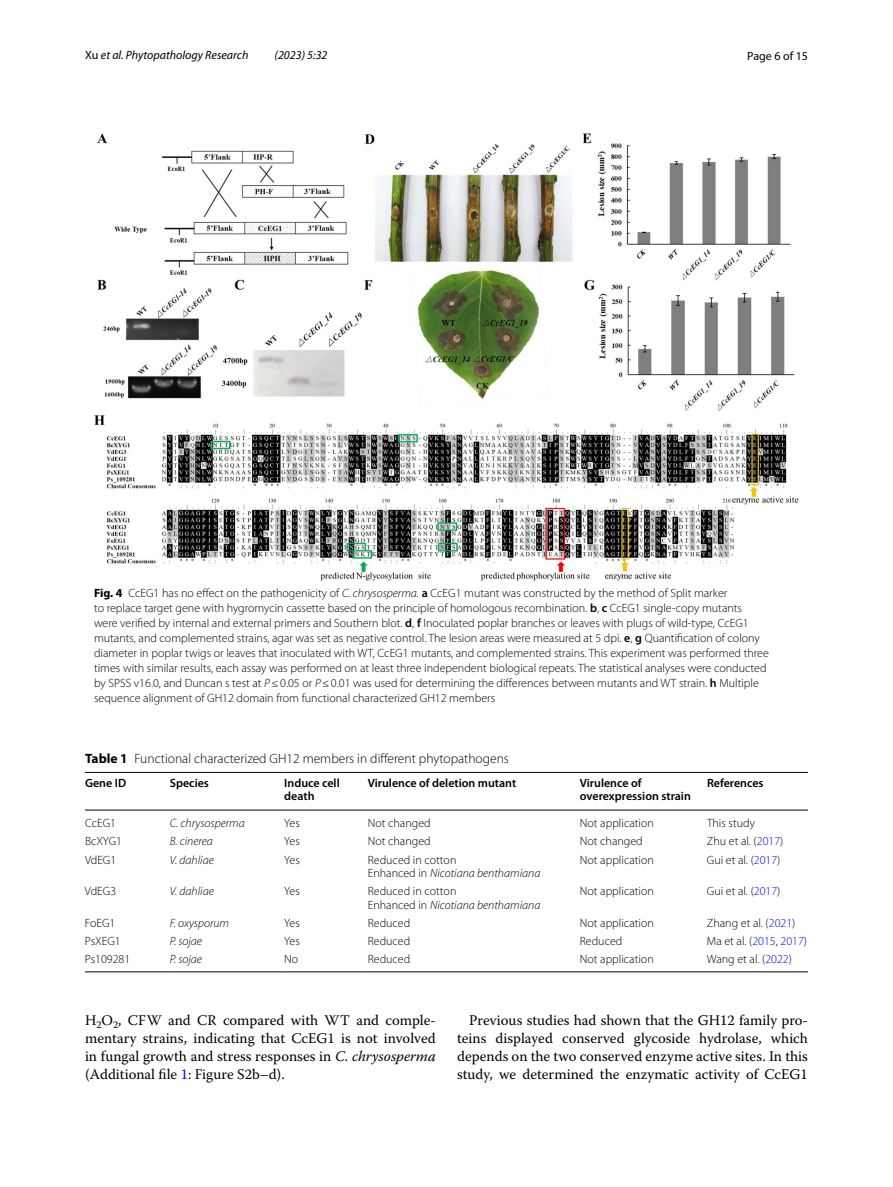
<style>
.page{position:relative;width:893px;height:1187px;background:#fff}
.page>*{position:absolute;margin:0;border:0;box-sizing:border-box;transform-origin:0 0}
.t1{font:14.7px/18px "Warnock Pro";color:#000;text-align:justify}
.t2{font:300 13.5px "Myriad Pro";color:#000}
.t3{font:300 12px/15px "Myriad Pro";color:#000}
.t4{font:600 12px/13.5px "Myriad Pro";color:#000}
.t5{font:italic 300 12px "Myriad Pro";color:#000}
.t6{font:italic 12px "Myriad Pro";color:#000}
.t7{font:12px "Myriad Pro";color:#000}
.s1{font-style:normal}
.s2{font-weight:700}
.s3{font-style:italic}
.s4{font-weight:600}
.s5{color:#00f}
</style>
<div class="page">
<img style="left:94px;top:133px;width:705px;height:448px">
<hr style="left:85px;top:772px;width:85px;height:1px;background:#000">
<hr style="left:85px;top:809px;width:85px;height:1px;background:#000">
<hr style="left:170px;top:772px;width:114px;height:1px;background:#000">
<hr style="left:170px;top:809px;width:114px;height:1px;background:#000">
<hr style="left:284px;top:772px;width:84px;height:1px;background:#000">
<hr style="left:284px;top:809px;width:84px;height:1px;background:#000">
<hr style="left:368px;top:772px;width:212px;height:1px;background:#000">
<hr style="left:368px;top:809px;width:212px;height:1px;background:#000">
<hr style="left:580px;top:772px;width:127px;height:1px;background:#000">
<hr style="left:580px;top:809px;width:127px;height:1px;background:#000">
<hr style="left:707px;top:772px;width:101px;height:1px;background:#000">
<hr style="left:707px;top:809px;width:101px;height:1px;background:#000">
<hr style="left:85px;top:971px;width:85px;height:1px;background:#000">
<hr style="left:170px;top:971px;width:114px;height:1px;background:#000">
<hr style="left:284px;top:971px;width:84px;height:1px;background:#000">
<hr style="left:368px;top:971px;width:212px;height:1px;background:#000">
<hr style="left:580px;top:971px;width:127px;height:1px;background:#000">
<hr style="left:707px;top:971px;width:101px;height:1px;background:#000">
<p class="t6" style="left:85px;top:48px;width:165px"><span class="s1">Xu</span> et al. Phytopathology Research</p>
<p class="t6" style="left:275px;top:48px;width:54px">(2023) 5:32</p>
<p class="t7" style="left:747px;top:48px;width:62px">Page 6 of 15</p>
<p class="t3" style="left:94px;top:585px;width:676px"><span class="s2">Fig. 4</span> CcEG1 has no effect on the pathogenicity of <span class="s3">C. chrysosperma.</span> <span class="s4">a</span> CcEG1 mutant was constructed by the method of Split marker<br>to replace target gene with hygromycin cassette based on the principle of homologous recombination. <span class="s4">b</span>, <span class="s4">c</span> CcEG1 single-copy mutants<br>were verified by internal and external primers and Southern blot. <span class="s4">d</span>, <span class="s4">f</span> Inoculated poplar branches or leaves with plugs of wild-type, CcEG1 mutants, and complemented strains, agar was set as negative control. The lesion areas were measured at 5 dpi. <span class="s4">e</span>, <span class="s4">g</span> Quantification of colony diameter in poplar twigs or leaves that inoculated with WT, CcEG1 mutants, and complemented strains. This experiment was performed three times with similar results, each assay was performed on at least three independent biological repeats. The statistical analyses were conducted by SPSS v16.0, and Duncan s test at <span class="s3">P</span>≤0.05 or <span class="s3">P</span>≤0.01 was used for determining the differences between mutants and WT strain. <span class="s4">h</span> Multiple sequence alignment of GH12 domain from functional characterized GH12 members</p>
<p class="t2" style="left:85px;top:750px;width:425px"><span class="s2">Table 1</span> Functional characterized GH12 members in different phytopathogens</p>
<p class="t4" style="left:85px;top:775px;width:43px">Gene ID</p>
<p class="t4" style="left:170px;top:775px;width:41px">Species</p>
<p class="t4" style="left:284px;top:775px;width:57px">Induce cell death</p>
<p class="t4" style="left:368px;top:775px;width:150px">Virulence of deletion mutant</p>
<p class="t4" style="left:580px;top:775px;width:112px">Virulence of overexpression strain</p>
<p class="t4" style="left:707px;top:775px;width:58px">References</p>
<p class="t3" style="left:85px;top:815px;width:33px">CcEG1</p>
<p class="t5" style="left:170px;top:816px;width:76px">C. chrysosperma</p>
<p class="t3" style="left:284px;top:815px;width:17px">Yes</p>
<p class="t3" style="left:368px;top:815px;width:64px">Not changed</p>
<p class="t3" style="left:580px;top:815px;width:75px">Not application</p>
<p class="t3" style="left:707px;top:815px;width:49px">This study</p>
<p class="t3" style="left:85px;top:834px;width:38px">BcXYG1</p>
<p class="t5" style="left:170px;top:835px;width:45px">B. cinerea</p>
<p class="t3" style="left:284px;top:834px;width:17px">Yes</p>
<p class="t3" style="left:368px;top:834px;width:64px">Not changed</p>
<p class="t3" style="left:580px;top:834px;width:64px">Not changed</p>
<p class="t3" style="left:707px;top:834px;width:78px">Zhu et al. (<span class="s5">2017</span>)</p>
<p class="t3" style="left:85px;top:852px;width:33px">VdEG1</p>
<p class="t5" style="left:170px;top:853px;width:46px">V. dahliae</p>
<p class="t3" style="left:284px;top:852px;width:17px">Yes</p>
<p class="t3" style="left:368px;top:853px;width:174px;line-height:13.5px">Reduced in cotton<br>Enhanced in <span class="s3">Nicotiana benthamiana</span></p>
<p class="t3" style="left:580px;top:852px;width:75px">Not application</p>
<p class="t3" style="left:707px;top:852px;width:75px">Gui et al. (<span class="s5">2017</span>)</p>
<p class="t3" style="left:85px;top:883px;width:33px">VdEG3</p>
<p class="t5" style="left:170px;top:884px;width:46px">V. dahliae</p>
<p class="t3" style="left:284px;top:883px;width:17px">Yes</p>
<p class="t3" style="left:368px;top:884px;width:174px;line-height:13.5px">Reduced in cotton<br>Enhanced in <span class="s3">Nicotiana benthamiana</span></p>
<p class="t3" style="left:580px;top:883px;width:75px">Not application</p>
<p class="t3" style="left:707px;top:883px;width:75px">Gui et al. (<span class="s5">2017</span>)</p>
<p class="t3" style="left:85px;top:915px;width:32px">FoEG1</p>
<p class="t5" style="left:170px;top:916px;width:61px">F. oxysporum</p>
<p class="t3" style="left:284px;top:915px;width:17px">Yes</p>
<p class="t3" style="left:368px;top:915px;width:44px">Reduced</p>
<p class="t3" style="left:580px;top:915px;width:75px">Not application</p>
<p class="t3" style="left:707px;top:915px;width:90px">Zhang et al. (<span class="s5">2021</span>)</p>
<p class="t3" style="left:85px;top:933px;width:37px">PsXEG1</p>
<p class="t5" style="left:170px;top:934px;width:34px">P. sojae</p>
<p class="t3" style="left:284px;top:933px;width:17px">Yes</p>
<p class="t3" style="left:368px;top:933px;width:44px">Reduced</p>
<p class="t3" style="left:580px;top:933px;width:44px">Reduced</p>
<p class="t3" style="left:707px;top:933px;width:102px">Ma et al. (<span class="s5">2015</span>, <span class="s5">2017</span>)</p>
<p class="t3" style="left:85px;top:951px;width:47px">Ps109281</p>
<p class="t5" style="left:170px;top:952px;width:34px">P. sojae</p>
<p class="t3" style="left:284px;top:951px;width:16px">No</p>
<p class="t3" style="left:368px;top:951px;width:44px">Reduced</p>
<p class="t3" style="left:580px;top:951px;width:75px">Not application</p>
<p class="t3" style="left:707px;top:951px;width:87px">Wang et al. (<span class="s5">2022</span>)</p>
<p class="t1" style="left:85px;top:1010px;width:352px">H<sub>2</sub>O<sub>2</sub>, CFW and CR compared with WT and comple&shy;mentary strains, indicating that CcEG1 is not involved in fungal growth and stress responses in <span class="s3">C. chrysosperma </span>(Additional file <span class="s5">1</span>: Figure S2b–d).</p>
<p class="t1" style="left:457px;top:1010px;width:352px;text-indent:12px">Previous studies had shown that the GH12 family pro&shy;teins displayed conserved glycoside hydrolase, which depends on the two conserved enzyme active sites. In this study, we determined the enzymatic activity of CcEG1</p>
</div>
